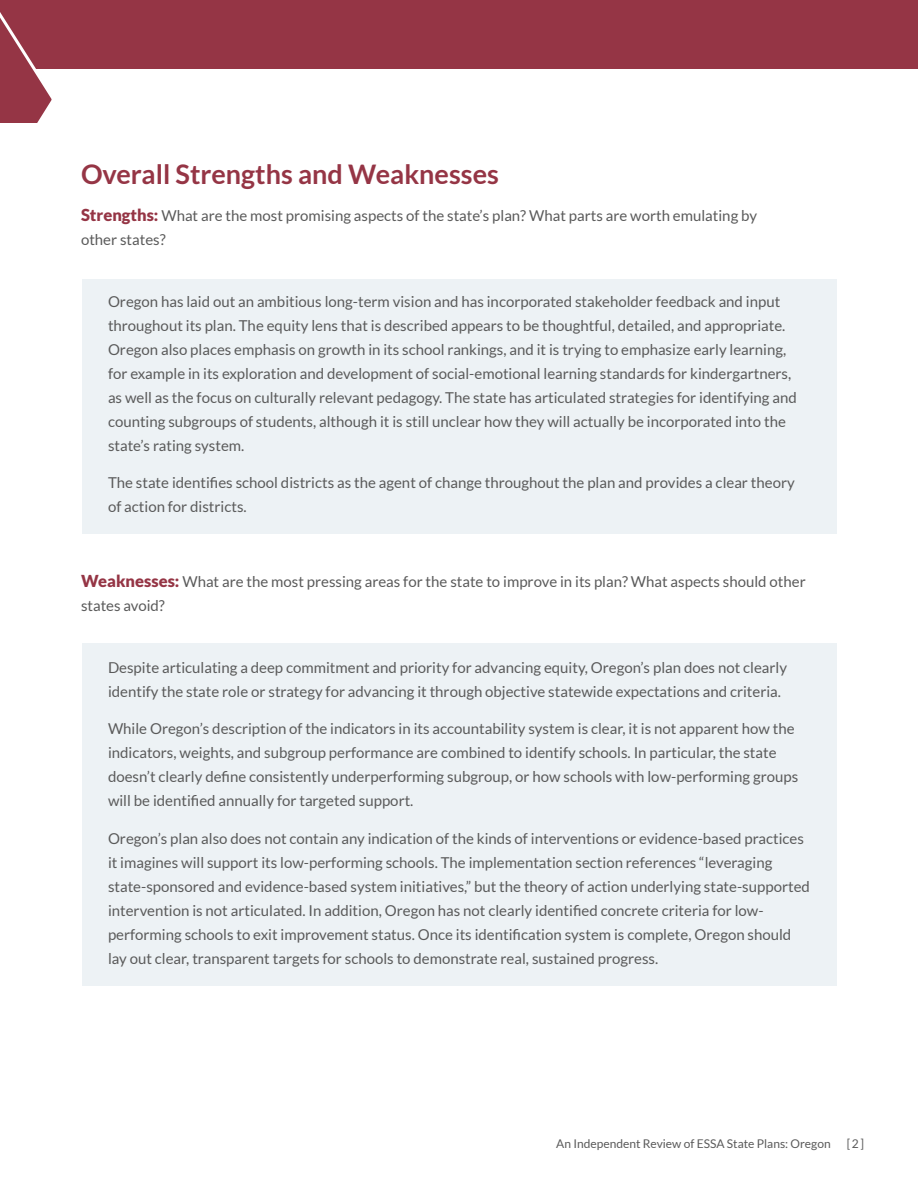
<style>
.page{position:relative;width:918px;height:1188px;background:#fff}
.page>*{position:absolute;margin:0;border:0;box-sizing:border-box;transform-origin:0 0}
.t1{font:700 27px "Lato";color:#953545}
.BodyIndent{font:15px/24px "Lato";color:#5a5a5a}
.BodyCopy{font:15px/24px "Lato";color:#5a5a5a}
.Folio-on_Master_Page{font:12px "Lato";color:#5a5a5a}
.s1{font-weight:900;font-size:16.5px;color:#953545}
</style>
<div class="page">
<div style="left:56px;top:0;width:862px;height:69px;background:#953545"></div>
<svg style="left:0;top:0;width:56px;height:123px;background:#a24e5c"></svg>
<div style="left:82px;top:643px;width:755px;height:343px;background:#edf2f5"></div>
<div style="left:82px;top:279px;width:755px;height:255px;background:#edf2f5"></div>
<h1 class="t1" style="left:81px;top:158px;width:419px">Overall Strengths and Weaknesses</h1>
<p class="BodyCopy" style="left:81px;top:204px;width:678px"><span class="s1">Strengths:</span> What are the most promising aspects of the state’s plan? What parts are worth emulating by other states?</p>
<p class="BodyIndent" style="left:108px;top:289px;width:690px">Oregon has laid out an ambitious long-term vision and has incorporated stakeholder feedback and input throughout its plan. The equity lens that is described appears to be thoughtful, detailed, and appropriate.<br>Oregon also places emphasis on growth in its school rankings, and it is trying to emphasize early learning, for example in its exploration and development of social-emotional learning standards for kindergartners, as well as the focus on culturally relevant pedagogy. The state has articulated strategies for identifying and counting subgroups of students, although it is still unclear how they will actually be incorporated into the state’s rating system.</p>
<p class="BodyIndent" style="left:108px;top:471px;width:688px">The state identifies school districts as the agent of change throughout the plan and provides a clear theory of action for districts.</p>
<p class="BodyCopy" style="left:81px;top:570px;width:726px"><span class="s1">Weaknesses:</span> What are the most pressing areas for the state to improve in its plan? What aspects should other states avoid?</p>
<p class="BodyIndent" style="left:108px;top:655px;width:681px">Despite articulating a deep commitment and priority for advancing equity, Oregon’s plan does not clearly identify the state role or strategy for advancing it through objective statewide expectations and criteria.</p>
<p class="BodyIndent" style="left:108px;top:717px;width:692px">While Oregon’s description of the indicators in its accountability system is clear, it is not apparent how the indicators, weights, and subgroup performance are combined to identify schools. In particular, the state doesn’t clearly define consistently underperforming subgroup, or how schools with low-performing groups will be identified annually for targeted support.</p>
<p class="BodyIndent" style="left:108px;top:826px;width:703px">Oregon’s plan also does not contain any indication of the kinds of interventions or evidence-based practices it imagines will support its low-performing schools. The implementation section references “leveraging state-sponsored and evidence-based system initiatives,” but the theory of action underlying state-supported intervention is not articulated. In addition, Oregon has not clearly identified concrete criteria for low&shy;performing schools to exit improvement status. Once its identification system is complete, Oregon should lay out clear, transparent targets for schools to demonstrate real, sustained progress.</p>
<p class="Folio-on_Master_Page" style="left:556px;top:1136px;width:276px">An Independent Review of ESSA State Plans: Oregon</p>
<p class="Folio-on_Master_Page" style="left:847px;top:1136px;width:19px">[2]</p>
</div>
